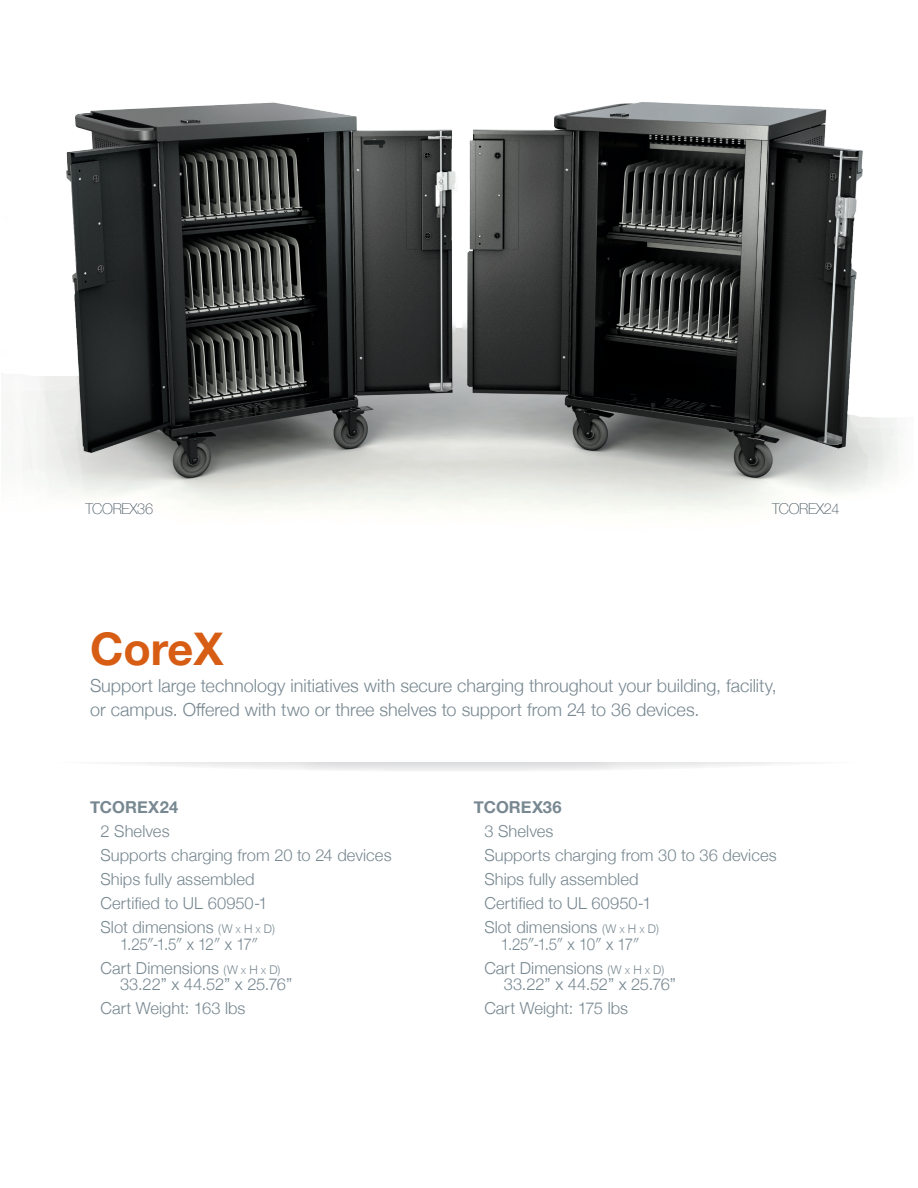
<style>
.page{position:relative;width:918px;height:1188px;background:#fff}
.page>*{position:absolute;margin:0;border:0;box-sizing:border-box;transform-origin:0 0}
.t1{font:700 45px "Helvetica Neue";color:#d75d14}
.t2{font:300 18px/24px "Helvetica Neue";color:#788891}
.t3{font:300 16.5px/16.5px "Helvetica Neue";letter-spacing:.005em;color:#788891}
.t4{font:300 16.5px "Helvetica Neue";letter-spacing:.005em;color:#788891;scale:.92 1}
.t5{font:700 16.5px "Helvetica Neue";letter-spacing:.005em;color:#788891}
.t6{font:100 15px "Helvetica Neue";letter-spacing:-.02em;color:#45555f}
.s1{font-size:12px}
.s2{font-size:8.4px}
</style>
<div class="page">
<img style="left:23px;top:102px;width:875px;height:410px">
<svg style="left:111px;top:762px;width:692px;height:9px"></svg>
<p class="t6" style="left:86px;top:497px;width:69px">TCOREX36</p>
<p class="t6" style="left:772px;top:497px;width:69px">TCOREX24</p>
<p class="t1" style="left:90px;top:613px;width:135px">CoreX</p>
<p class="t2" style="left:90px;top:672px;width:688px">Support large technology initiatives with secure charging throughout your building, facility, or campus. Offered with two or three shelves to support from 24 to 36 devices.</p>
<p class="t5" style="left:90px;top:795px;width:90px">TCOREX24</p>
<p class="t3" style="left:100px;top:818px;width:293px;line-height:24px">2 Shelves<br>Supports charging from 20 to 24 devices</p>
<p class="t3" style="left:100px;top:870px;width:156px">Ships fully assembled</p>
<p class="t3" style="left:100px;top:894px;width:169px">Certified to UL 60950-1</p>
<p class="t3" style="left:100px;top:918px;width:176px">Slot dimensions <span class="s1">(W</span> <span class="s2">X</span> <span class="s1">H</span> <span class="s2">X</span> <span class="s1">D)</span></p>
<p class="t4" style="left:120px;top:931px;width:152px">1.25″-1.5″ x 12″ x 17″</p>
<p class="t3" style="left:120px;top:959px;width:174px;text-indent:-20px">Cart Dimensions <span class="s1">(W</span> <span class="s2">X</span> <span class="s1">H</span> <span class="s2">X</span> <span class="s1">D)<br></span>33.22” x 44.52” x 25.76”</p>
<p class="t3" style="left:100px;top:999px;width:147px">Cart Weight: 163 lbs</p>
<p class="t5" style="left:474px;top:795px;width:89px">TCOREX36</p>
<p class="t3" style="left:484px;top:818px;width:294px;line-height:24px">3 Shelves<br>Supports charging from 30 to 36 devices</p>
<p class="t3" style="left:484px;top:870px;width:156px">Ships fully assembled</p>
<p class="t3" style="left:484px;top:894px;width:169px">Certified to UL 60950-1</p>
<p class="t3" style="left:484px;top:918px;width:176px;text-align:center">Slot dimensions <span class="s1">(W</span> <span class="s2">X</span> <span class="s1">H</span> <span class="s2">X</span> <span class="s1">D)<br></span>1.25″-1.5″ x 10″ x 17″</p>
<p class="t3" style="left:504px;top:959px;width:174px;text-indent:-20px">Cart Dimensions <span class="s1">(W</span> <span class="s2">X</span> <span class="s1">H</span> <span class="s2">X</span> <span class="s1">D)<br></span>33.22” x 44.52” x 25.76”</p>
<p class="t3" style="left:484px;top:999px;width:145px">Cart Weight: 175 lbs</p>
</div>
